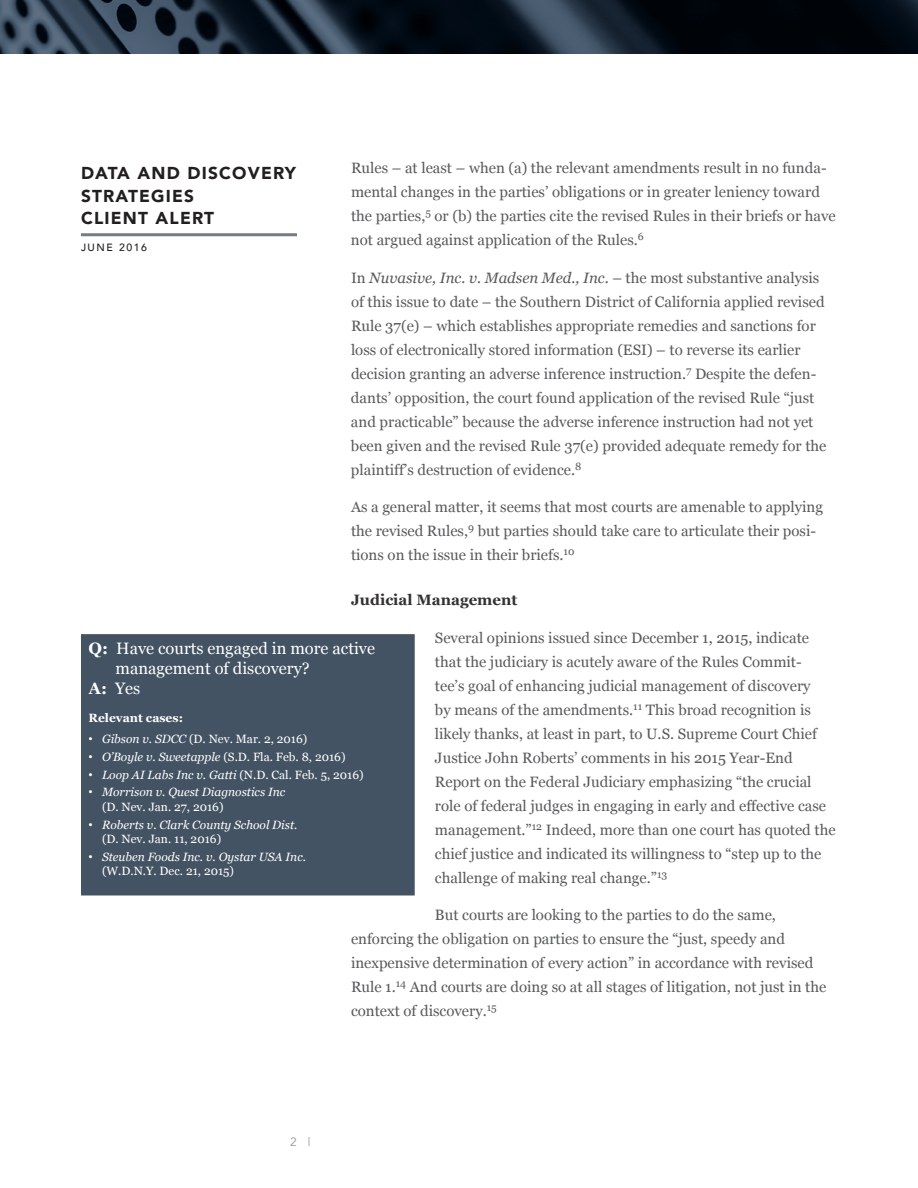
<style>
.page{position:relative;width:918px;height:1188px;background:#fff}
.page>*{position:absolute;margin:0;border:0;box-sizing:border-box;transform-origin:0 0}
.t1{font:900 17.25px/22.5px "Avenir";letter-spacing:.07em;color:#231f20}
.t2{font:16.5px "Georgia";color:#fff}
.t3{font:15px/24px "Georgia";color:#58595b}
.t4{font:700 15px "Georgia";color:#333132}
.t5{font:italic 12px/14.4px "Georgia";color:#fff}
.t6{font:12px "Georgia";color:#fff}
.t7{font:700 12px "Georgia";color:#fff}
.t8{font:12px "Avenir";color:#939598}
.t9{font:500 10.5px "Avenir";letter-spacing:.15em;color:#231f20}
.s1{font-style:italic}
.s2{font-weight:700}
.s3{font-family:"Arial"}
.s4{font-family:"Arial";font-style:normal}
.s5{font-style:normal}
</style>
<div class="page">
<svg style="left:0;top:0;width:918px;height:54px;background:#16212d"></svg>
<hr style="left:81px;top:233px;width:216px;height:3px;background:#737c85">
<div style="left:85px;top:638px;width:326px;height:254px;background:#435363"></div>
<div style="left:81px;top:634px;width:334px;height:262px;border:8px solid #435363"></div>
<p class="t3" style="left:351px;top:156px;width:486px">Rules – at least – when (a) the relevant amendments result in no funda&shy;mental changes in the parties’ obligations or in greater leniency toward the parties,<sup>5</sup> or (b) the parties cite the revised Rules in their briefs or have not argued against application of the Rules.<sup>6</sup></p>
<p class="t3" style="left:351px;top:266px;width:477px">In <span class="s1">Nuvasive, Inc. v. Madsen Med., Inc</span>. – the most substantive analysis of this issue to date – the Southern District of California applied revised Rule 37(e) – which establishes appropriate remedies and sanctions for loss of electronically stored information (ESI) – to reverse its earlier decision granting an adverse inference instruction.<sup>7</sup> Despite the defen&shy;dants’ opposition, the court found application of the revised Rule “just and practicable” because the adverse inference instruction had not yet been given and the revised Rule 37(e) provided adequate remedy for the plaintiff’s destruction of evidence.<sup>8</sup></p>
<p class="t3" style="left:351px;top:495px;width:474px">As a general matter, it seems that most courts are amenable to applying the revised Rules,<sup>9</sup> but parties should take care to articulate their posi&shy;tions on the issue in their briefs.<sup>10</sup></p>
<p class="t4" style="left:351px;top:591px;width:168px">Judicial Management</p>
<p class="t3" style="left:435px;top:626px;width:402px">Several opinions issued since December 1, 2015, indicate that the judiciary is acutely aware of the Rules Commit-<br>tee’s goal of enhancing judicial management of discovery<br>by means of the amendments.<sup>11</sup> This broad recognition is likely thanks, at least in part, to U.S. Supreme Court Chief Justice John Roberts’ comments in his 2015 Year-End Report on the Federal Judiciary emphasizing “the crucial role of federal judges in engaging in early and effective case management.”<sup>12</sup> Indeed, more than one court has quoted the chief justice and indicated its willingness to “step up to the challenge of making real change.”<sup>13</sup></p>
<p class="t3" style="left:351px;top:903px;width:477px;text-indent:84px">But courts are looking to the parties to do the same, enforcing the obligation on parties to ensure the “just, speedy and inexpensive determination of every action” in accordance with revised Rule 1.<sup>14</sup> And courts are doing so at all stages of litigation, not just in the context of discovery.<sup>15</sup></p>
<p class="t1" style="left:81px;top:162px;width:217px">DATA AND DISCOVERY<br>STRATEGIES<br>CLIENT ALERT</p>
<p class="t9" style="left:81px;top:239px;width:68px">JUNE 2016</p>
<p class="t2" style="left:88px;top:638px;width:288px"><span class="s2">Q:</span> Have courts engaged in more active</p>
<p class="t2" style="left:115px;top:658px;width:196px">management of discovery?</p>
<p class="t2" style="left:88px;top:678px;width:53px"><span class="s2">A:</span> Yes</p>
<p class="t7" style="left:88px;top:710px;width:96px">Relevant cases:</p>
<p class="t6" style="left:88px;top:731px;width:220px"><span class="s3">•</span> <span class="s1">Gibson v. SDCC</span> (D. Nev. Mar. 2, 2016)</p>
<p class="t6" style="left:88px;top:749px;width:259px"><span class="s3">•</span> <span class="s1">O’Boyle v. Sweetapple</span> (S.D. Fla. Feb. 8, 2016)</p>
<p class="t5" style="left:88px;top:767px;width:277px"><span class="s4">•</span> Loop AI Labs Inc v. Gatti <span class="s5">(N.D. Cal. Feb. 5, 2016)</span></p>
<p class="t5" style="left:102px;top:785px;width:185px;text-indent:-14px"><span class="s4">•</span> Morrison v. Quest Diagnostics Inc <span class="s5">(D. Nev. Jan. 27, 2016)</span></p>
<p class="t5" style="left:102px;top:818px;width:197px;text-indent:-14px"><span class="s4">•</span> Roberts v. Clark County School Dist. <span class="s5">(D. Nev. Jan. 11, 2016)</span></p>
<p class="t5" style="left:102px;top:850px;width:206px;text-indent:-14px"><span class="s4">•</span> Steuben Foods Inc. v. Oystar USA Inc. <span class="s5">(W.D.N.Y. Dec. 21, 2015)</span></p>
<p class="t8" style="left:290px;top:1135px;width:22px">2 |</p>
</div>
